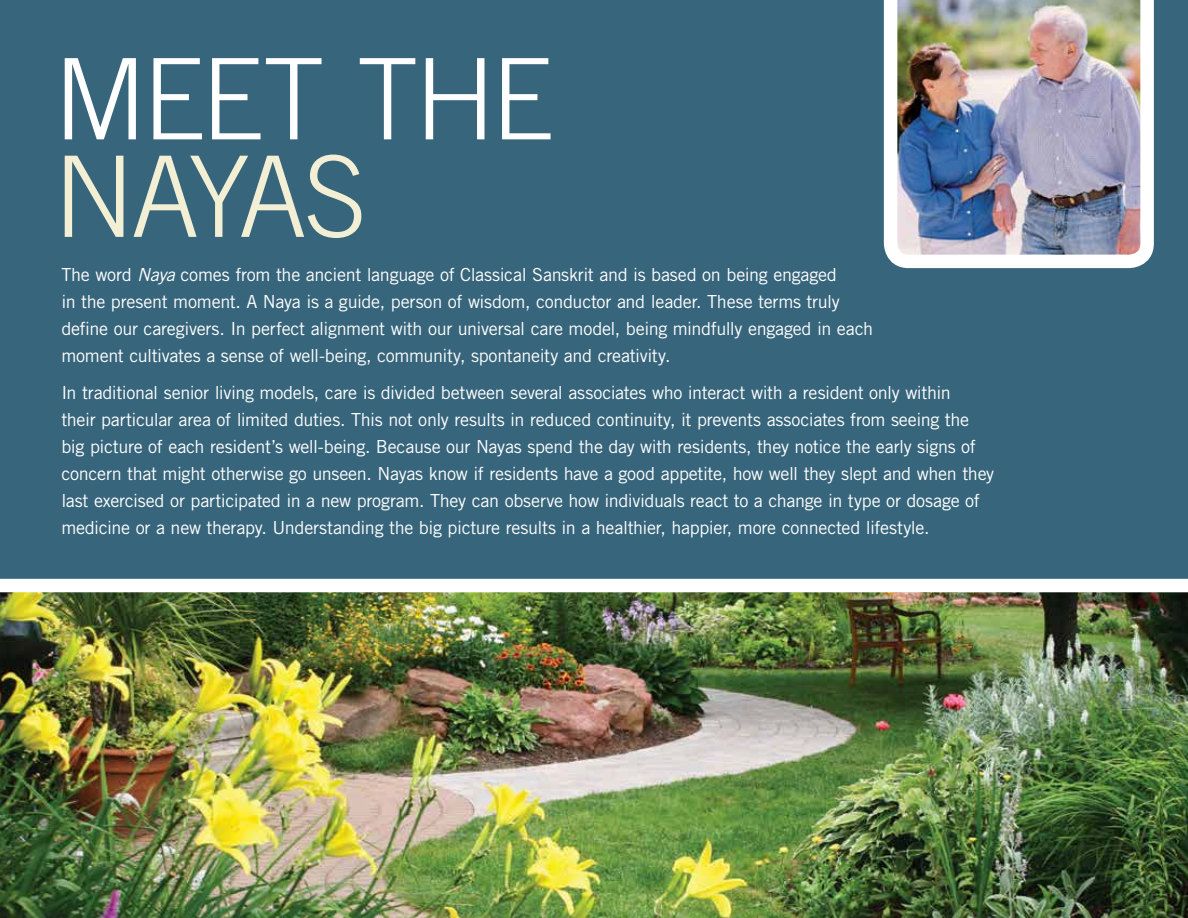
<style>
.page{position:relative;width:1188px;height:918px;background:#fff}
.page>*{position:absolute;margin:0;border:0;box-sizing:border-box;transform-origin:0 0}
.t1{font:300 112.5px "Trade Gothic";letter-spacing:-.04em;color:#fff}
.t2{font:300 112.5px "Trade Gothic";letter-spacing:-.07em;color:#f3efd4}
.t3{font:18px/27px "Trade Gothic";letter-spacing:-.02em;color:#fff}
.s1{font-style:italic}
</style>
<div class="page">
<img style="left:0;top:592px;width:1188px;height:326px">
<div style="left:0;top:0;width:1188px;height:579px;background:#37657b"></div>
<img style="left:884px;top:0;width:270px;height:268px">
<h1 class="t1" style="left:53px;top:33px;width:501px">MEET THE</h1>
<h1 class="t2" style="left:53px;top:130px;width:315px">NAYAS</h1>
<p class="t3" style="left:61px;top:261px;width:813px">The word <span class="s1">Naya</span> comes from the ancient language of Classical Sanskrit and is based on being engaged<br>in the present moment. A Naya is a guide, person of wisdom, conductor and leader. These terms truly define our caregivers. In perfect alignment with our universal care model, being mindfully engaged in each moment cultivates a sense of well-being, community, spontaneity and creativity.</p>
<p class="t3" style="left:61px;top:379px;width:934px">In traditional senior living models, care is divided between several associates who interact with a resident only within<br>their particular area of limited duties. This not only results in reduced continuity, it prevents associates from seeing the big picture of each resident’s well-being. Because our Nayas spend the day with residents, they notice the early signs of concern that might otherwise go unseen. Nayas know if residents have a good appetite, how well they slept and when they last exercised or participated in a new program. They can observe how individuals react to a change in type or dosage of medicine or a new therapy. Understanding the big picture results in a healthier, happier, more connected lifestyle.</p>
</div>
